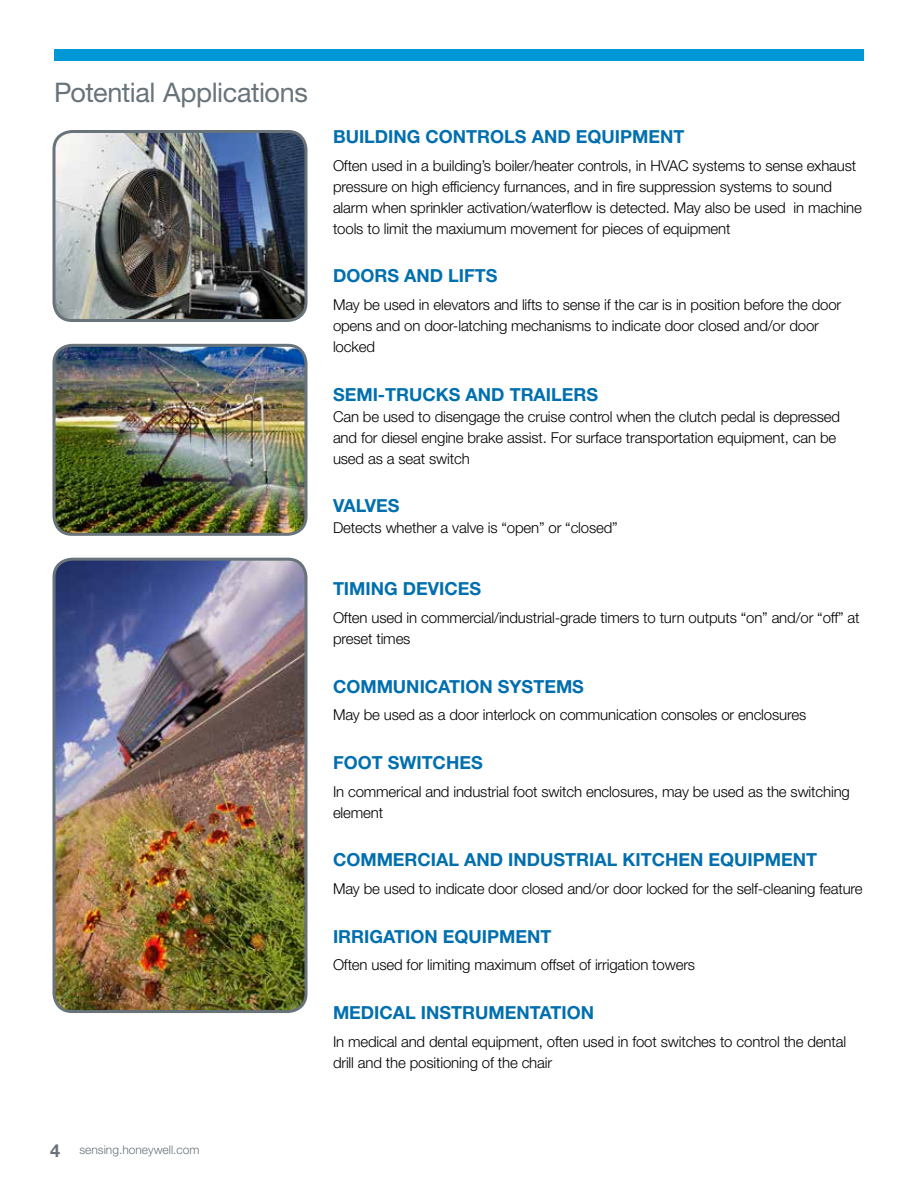
<style>
.page{position:relative;width:918px;height:1188px;background:#fff}
.page>*{position:absolute;margin:0;border:0;box-sizing:border-box;transform-origin:0 0}
.t1{font:27px "Helvetica Neue LT Std";letter-spacing:-.015em;color:#68737a}
.t2{font:700 18px "Helvetica Neue LT Std";color:#006faf}
.t3{font:300 15px/21px "Helvetica Neue LT Std";letter-spacing:-.01em;color:#000}
.t4{font:300 12px "Helvetica Neue LT Std";color:#68737a}
.s1{font-weight:700;font-size:18px}
</style>
<div class="page">
<img style="left:54px;top:131px;width:250px;height:189px">
<div style="left:53px;top:130px;width:255px;height:192px;border:3px solid #68737a;border-radius:18px"></div>
<img style="left:54px;top:345px;width:250px;height:189px">
<div style="left:53px;top:344px;width:255px;height:192px;border:3px solid #68737a;border-radius:18px"></div>
<img style="left:54px;top:559px;width:250px;height:453px">
<div style="left:53px;top:558px;width:255px;height:455px;border:3px solid #68737a;border-radius:18px"></div>
<div style="left:54px;top:49px;width:810px;height:12px;background:#0097d7"></div>
<h1 class="t1" style="left:54px;top:76px;width:255px">Potential Applications</h1>
<p class="t2" style="left:333px;top:125px;width:107px">BUILDING CON</p>
<p class="t2" style="left:466px;top:125px;width:24px">TROLS</p>
<p class="t2" style="left:532px;top:125px;width:154px">AND EQUIPMENT</p>
<p class="t3" style="left:333px;top:154px;width:530px">Often used in a building’s boiler/heater controls, in HVAC systems to sense exhaust pressure on high efficiency furnances, and in fire suppression systems to sound alarm when sprinkler activation/waterflow is detected. May also be used in machine tools to limit the maxiumum movement for pieces of equipment</p>
<p class="t2" style="left:333px;top:265px;width:166px">DOORS AND LIFTS</p>
<p class="t3" style="left:333px;top:294px;width:510px">May be used in elevators and lifts to sense if the car is in position before the door opens and on door-latching mechanisms to indicate door closed and/or door locked</p>
<p class="t2" style="left:333px;top:383px;width:14px">SEM</p>
<p class="t2" style="left:373px;top:383px;width:38px">I-TRUC</p>
<p class="t2" style="left:436px;top:383px;width:44px">KS AND</p>
<p class="t2" style="left:510px;top:383px;width:54px">TRAILERS</p>
<p class="t3" style="left:333px;top:405px;width:509px">Can be used to disengage the cruise control when the clutch pedal is depressed and for diesel engine brake assist. For surface transportation equipment, can be used as a seat switch</p>
<p class="t2" style="left:333px;top:495px;width:68px">VALVES</p>
<p class="t3" style="left:333px;top:517px;width:286px">Detects whether a valve is “open” or “closed”</p>
<p class="t2" style="left:333px;top:578px;width:150px">TI MING DEVICES</p>
<p class="t3" style="left:333px;top:607px;width:528px">Often used in commercial/industrial-grade timers to turn outputs “on” and/or “off” at preset times</p>
<p class="t2" style="left:333px;top:675px;width:253px">COMMUNICATION SYSTEMS</p>
<p class="t3" style="left:333px;top:704px;width:475px">May be used as a door interlock on communication consoles or enclosures</p>
<p class="t2" style="left:333px;top:751px;width:151px">FOOT SWITCHES</p>
<p class="t3" style="left:333px;top:781px;width:518px">In commerical and industrial foot switch enclosures, may be used as the switching element</p>
<p class="t2" style="left:333px;top:849px;width:485px">COMMERCIAL AND INDUSTRIAL KITCHEN EQUIPMENT</p>
<p class="t3" style="left:333px;top:878px;width:531px">May be used to indicate door closed and/or door locked for the self-cleaning feature</p>
<p class="t2" style="left:333px;top:925px;width:220px">IRRIGATION EQUIPMENT</p>
<p class="t3" style="left:333px;top:954px;width:364px">Often used for limiting maximum offset of irrigation towers</p>
<p class="t2" style="left:333px;top:1001px;width:15px">MED</p>
<p class="t2" style="left:374px;top:1001px;width:19px">ICAL</p>
<p class="t2" style="left:421px;top:1001px;width:56px">INSTRUMEN</p>
<p class="t2" style="left:530px;top:1001px;width:51px">TATION</p>
<p class="t3" style="left:333px;top:1031px;width:515px">In medical and dental equipment, often used in foot switches to control the dental drill and the positioning of the chair</p>
<p class="t4" style="left:50px;top:1143px;width:151px"><span class="s1">4</span> sensing.honeywell.com</p>
</div>
